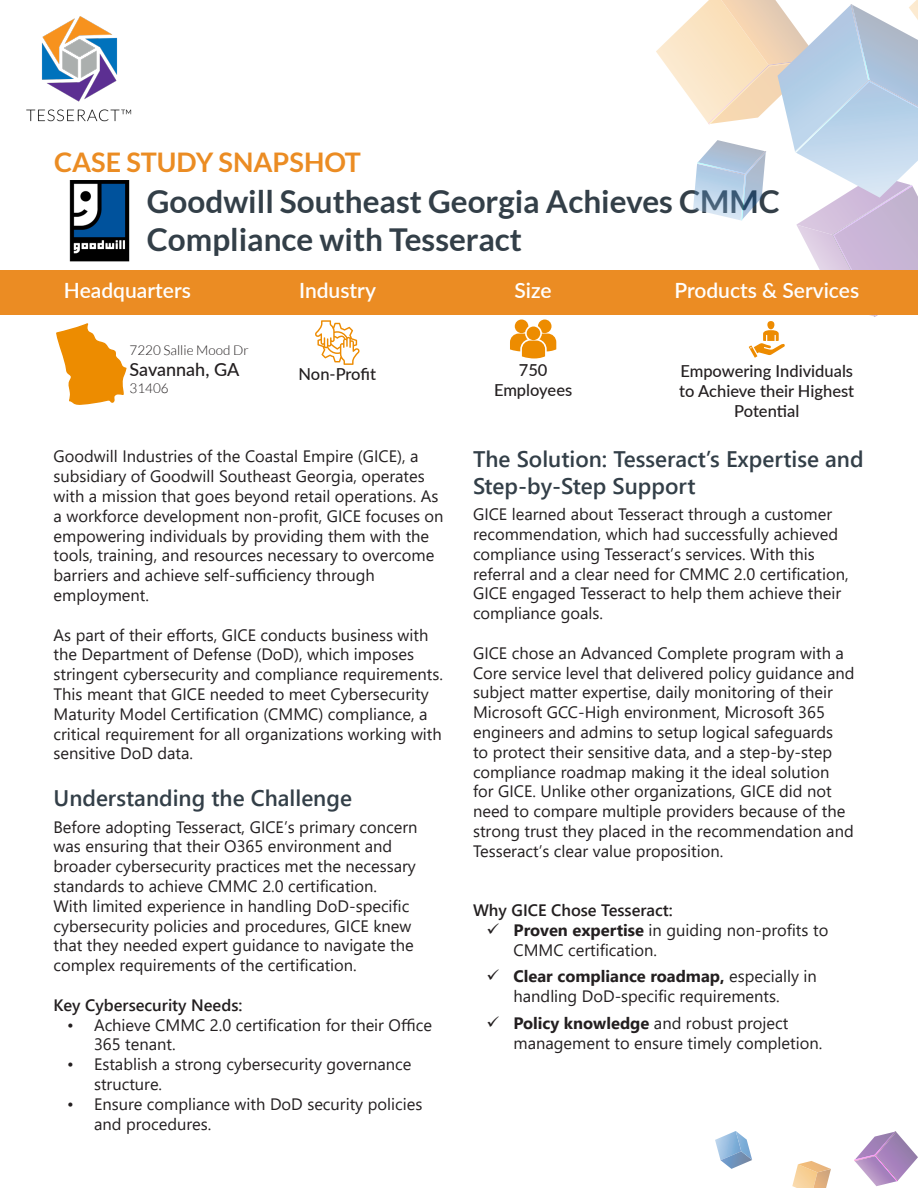
<style>
.page{position:relative;width:918px;height:1188px;background:#fff}
.page>*{position:absolute;margin:0;border:0;box-sizing:border-box;transform-origin:0 0}
.t1{font:700 31.5px/37.8px "Lato";color:#333f48}
.t2{font:700 27px "Lato";color:#eb8c23}
.t3{font:600 22.5px/27px "Segoe UI";color:#333f48}
.t4{font:600 21px "Lato";color:#fff}
.t5{font:500 18px "Lato";color:#231f20}
.t6{font:16.5px/19.8px "Segoe UI";color:#231f20}
.t7{font:500 16.5px/19.8px "Lato";color:#231f20;text-align:center}
.t8{font:600 16.5px "Segoe UI";color:#231f20}
.t9{font:300 13.5px "Lato";color:#231f20}
.s1{font-weight:700}
</style>
<div class="page">
<img style="left:27px;top:16px;width:105px;height:106px">
<div style="left:0;top:270px;width:918px;height:45px;background:#eb8c23"></div>
<svg style="left:792px;top:1161px;width:39px;height:27px"></svg>
<svg style="left:715px;top:1131px;width:37px;height:38px"></svg>
<svg style="left:854px;top:1132px;width:64px;height:54px"></svg>
<img style="left:854px;top:1131px;width:42px;height:29px">
<svg style="left:510px;top:320px;width:46px;height:38px"></svg>
<img style="left:69px;top:180px;width:61px;height:82px">
<svg style="left:56px;top:323px;width:71px;height:82px"></svg>
<svg style="left:315px;top:320px;width:45px;height:45px"></svg>
<svg style="left:656px;top:0;width:262px;height:358px"></svg>
<p class="t2" style="left:54px;top:147px;width:309px">CASE STUDY SNAPSHOT</p>
<p class="t1" style="left:147px;top:183px;width:635px">Goodwill Southeast Georgia Achieves CMMC<br>Compliance with Tesseract</p>
<p class="t4" style="left:64px;top:275px;width:128px">Headquarters</p>
<p class="t4" style="left:299px;top:275px;width:78px">Industry</p>
<p class="t4" style="left:515px;top:275px;width:39px">Size</p>
<p class="t4" style="left:674px;top:275px;width:186px">Products &amp; Services</p>
<p class="t9" style="left:130px;top:343px;width:121px">7220 Sallie Mood Dr</p>
<p class="t5" style="left:130px;top:357px;width:111px">Savannah, GA</p>
<p class="t9" style="left:130px;top:381px;width:41px">31406</p>
<p class="t7" style="left:299px;top:364px;width:79px">Non-Profit</p>
<p class="t7" style="left:519px;top:359px;width:30px">750</p>
<p class="t7" style="left:494px;top:379px;width:80px">Employees</p>
<p class="t7" style="left:679px;top:360px;width:176px">Empowering Individuals to Achieve their Highest<br>Potential</p>
<p class="t6" style="left:54px;top:445px;width:391px">Goodwill Industries of the Coastal Empire (GICE), a subsidiary of Goodwill Southeast Georgia, operates with a mission that goes beyond retail operations. As a workforce development non-profit, GICE focuses on empowering individuals by providing them with the tools, training, and resources necessary to overcome barriers and achieve self-sufficiency through employment.</p>
<p class="t6" style="left:54px;top:623px;width:391px">As part of their efforts, GICE conducts business with the Department of Defense (DoD), which imposes stringent cybersecurity and compliance requirements.<br>This meant that GICE needed to meet Cybersecurity Maturity Model Certification (CMMC) compliance, a critical requirement for all organizations working with sensitive DoD data.</p>
<p class="t3" style="left:54px;top:783px;width:300px">Understanding the Challenge</p>
<p class="t6" style="left:54px;top:815px;width:366px">Before adopting Tesseract, GICE’s primary concern was ensuring that their O365 environment and broader cybersecurity practices met the necessary standards to achieve CMMC 2.0 certification.<br>With limited experience in handling DoD-specific cybersecurity policies and procedures, GICE knew that they needed expert guidance to navigate the complex requirements of the certification.</p>
<p class="t8" style="left:54px;top:989px;width:190px">Key Cybersecurity Needs:</p>
<p class="t6" style="left:94px;top:1013px;width:339px;text-indent:-27px">• Achieve CMMC 2.0 certification for their Office<br>365 tenant.</p>
<p class="t6" style="left:94px;top:1053px;width:319px;text-indent:-27px">• Establish a strong cybersecurity governance structure.</p>
<p class="t6" style="left:94px;top:1093px;width:330px;text-indent:-27px">• Ensure compliance with DoD security policies and procedures.</p>
<p class="t3" style="left:473px;top:443px;width:392px">The Solution: Tesseract’s Expertise and<br>Step-by-Step Support</p>
<p class="t6" style="left:473px;top:503px;width:377px">GICE learned about Tesseract through a customer recommendation, which had successfully achieved compliance using Tesseract’s services. With this referral and a clear need for CMMC 2.0 certification, GICE engaged Tesseract to help them achieve their compliance goals.</p>
<p class="t6" style="left:473px;top:642px;width:383px">GICE chose an Advanced Complete program with a Core service level that delivered policy guidance and subject matter expertise, daily monitoring of their Microsoft GCC-High environment, Microsoft 365 engineers and admins to setup logical safeguards<br>to protect their sensitive data, and a step-by-step compliance roadmap making it the ideal solution<br>for GICE. Unlike other organizations, GICE did not need to compare multiple providers because of the strong trust they placed in the recommendation and Tesseract’s clear value proposition.</p>
<p class="t8" style="left:473px;top:895px;width:201px">Why GICE Chose Tesseract:</p>
<p class="t6" style="left:514px;top:919px;width:316px"><span class="s1">Proven expertise</span> in guiding non-profits to<br>CMMC certification.</p>
<p class="t6" style="left:514px;top:965px;width:305px"><span class="s1">Clear compliance roadmap,</span> especially in handling DoD-specific requirements.</p>
<p class="t6" style="left:514px;top:1012px;width:310px"><span class="s1">Policy knowledge</span> and robust project management to ensure timely completion.</p>
</div>
